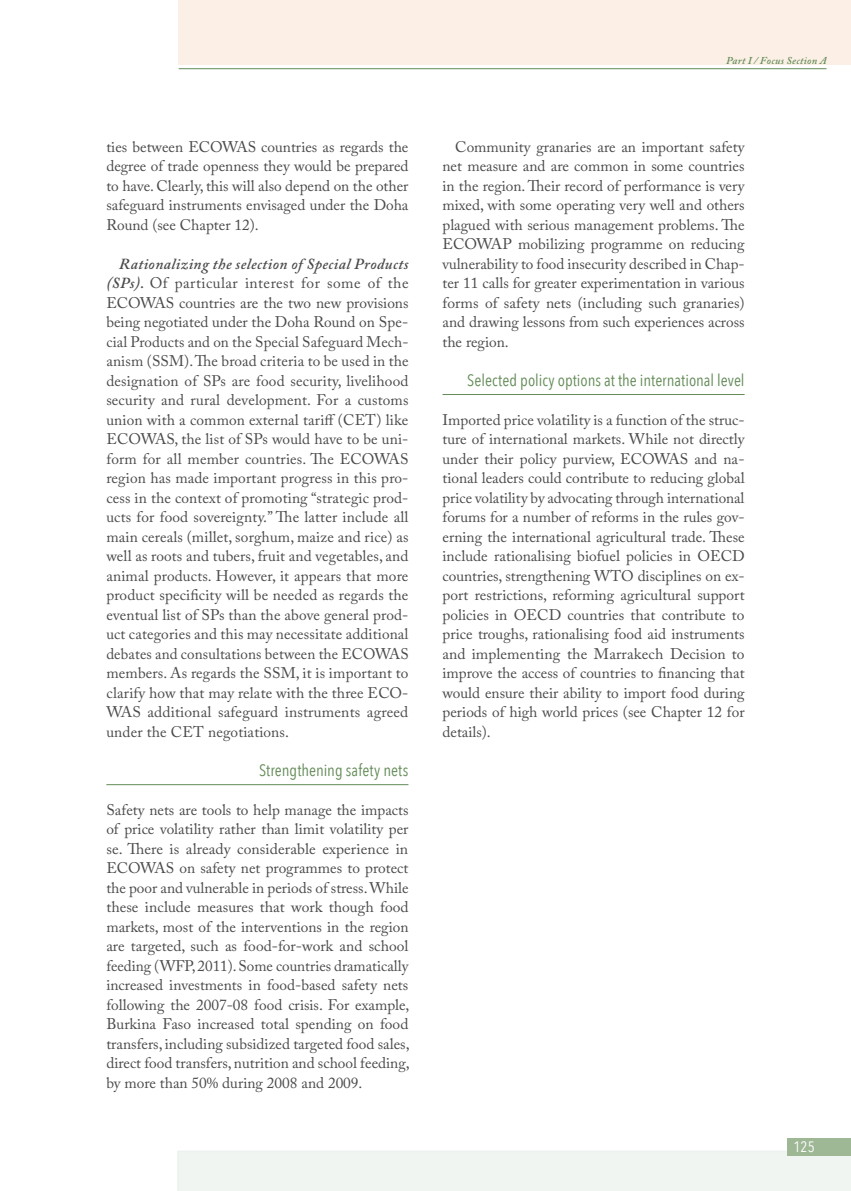
<style>
.page{position:relative;width:851px;height:1191px;background:#fff}
.page>*{position:absolute;margin:0;border:0;box-sizing:border-box;transform-origin:0 0}
.t1{font:16.5px "Avenir Next Condensed";color:#638b57}
.t2{font:15.3px/19.5px "Adobe Caslon Pro";color:#4a4a49;text-align:justify}
.t3{font:15px "Avenir Next Condensed";color:#fff}
.t4{font:italic 600 10.5px "Adobe Caslon Pro";letter-spacing:.03em;color:#638b57}
.s1{font-weight:600;font-style:italic}
</style>
<div class="page">
<div style="left:177px;top:1151px;width:673px;height:40px;background:#f0f5f2"></div>
<div style="left:787px;top:1138px;width:63px;height:17px;background:#9eb795"></div>
<div style="left:179px;top:0;width:671px;height:65px;background:#fcf0e6"></div>
<hr style="left:179px;top:68px;width:647px;height:1px;background:#638b57">
<hr style="left:106px;top:784px;width:302px;height:1px;background:#638b57">
<hr style="left:442px;top:394px;width:302px;height:1px;background:#638b57">
<p class="t2" style="left:106px;top:136px;width:303px">ties between ECOWAS countries as regards the degree of trade openness they would be prepared to have. Clearly, this will also depend on the other safeguard instruments envisaged under the Doha Round (see Chapter 12).</p>
<p class="t2" style="left:106px;top:254px;width:304px;text-indent:13px"><span class="s1">Rationalizing the selection of Special Products (SPs).</span> Of particular interest for some of the ECOWAS countries are the two new provisions being negotiated under the Doha Round on Spe&shy;cial Products and on the Special Safeguard Mech&shy;anism (SSM). The broad criteria to be used in the designation of SPs are food security, livelihood security and rural development. For a customs union with a common external tariff (CET) like ECOWAS, the list of SPs would have to be uni&shy;form for all member countries. The ECOWAS region has made important progress in this pro&shy;cess in the context of promoting “strategic prod&shy;ucts for food sovereignty.” The latter include all main cereals (millet, sorghum, maize and rice) as well as roots and tubers, fruit and vegetables, and animal products. However, it appears that more product specificity will be needed as regards the eventual list of SPs than the above general prod&shy;uct categories and this may necessitate additional debates and consultations between the ECOWAS members. As regards the SSM, it is important to clarify how that may relate with the three ECO-WAS additional safeguard instruments agreed under the CET negotiations.</p>
<p class="t1" style="left:259px;top:760px;width:151px">Strengthening safety nets</p>
<p class="t2" style="left:106px;top:799px;width:304px">Safety nets are tools to help manage the impacts of price volatility rather than limit volatility per se. There is already considerable experience in ECOWAS on safety net programmes to protect the poor and vulnerable in periods of stress. While these include measures that work though food markets, most of the interventions in the region are targeted, such as food-for-work and school feeding (WFP, 2011). Some countries dramatically increased investments in food-based safety nets following the 2007-08 food crisis. For example, Burkina Faso increased total spending on food transfers, including subsidized targeted food sales, direct food transfers, nutrition and school feeding, by more than 50% during 2008 and 2009.</p>
<p class="t4" style="left:725px;top:54px;width:102px">Part I / Focus Section A</p>
<p class="t2" style="left:442px;top:136px;width:304px;text-indent:13px">Community granaries are an important safety net measure and are common in some countries in the region. Their record of performance is very mixed, with some operating very well and others plagued with serious management problems. The ECOWAP mobilizing programme on reducing vulnerability to food insecurity described in Chap&shy;ter 11 calls for greater experimentation in various forms of safety nets (including such granaries) and drawing lessons from such experiences across the region.</p>
<p class="t1" style="left:467px;top:370px;width:279px">Selected policy options at the international level</p>
<p class="t2" style="left:442px;top:409px;width:304px">Imported price volatility is a function of the struc&shy;ture of international markets. While not directly under their policy purview, ECOWAS and na&shy;tional leaders could contribute to reducing global price volatility by advocating through international forums for a number of reforms in the rules gov&shy;erning the international agricultural trade. These include rationalising biofuel policies in OECD countries, strengthening WTO disciplines on ex&shy;port restrictions, reforming agricultural support policies in OECD countries that contribute to price troughs, rationalising food aid instruments and implementing the Marrakech Decision to improve the access of countries to financing that would ensure their ability to import food during periods of high world prices (see Chapter 12 for details).</p>
<p class="t3" style="left:793px;top:1137px;width:23px">125</p>
</div>
